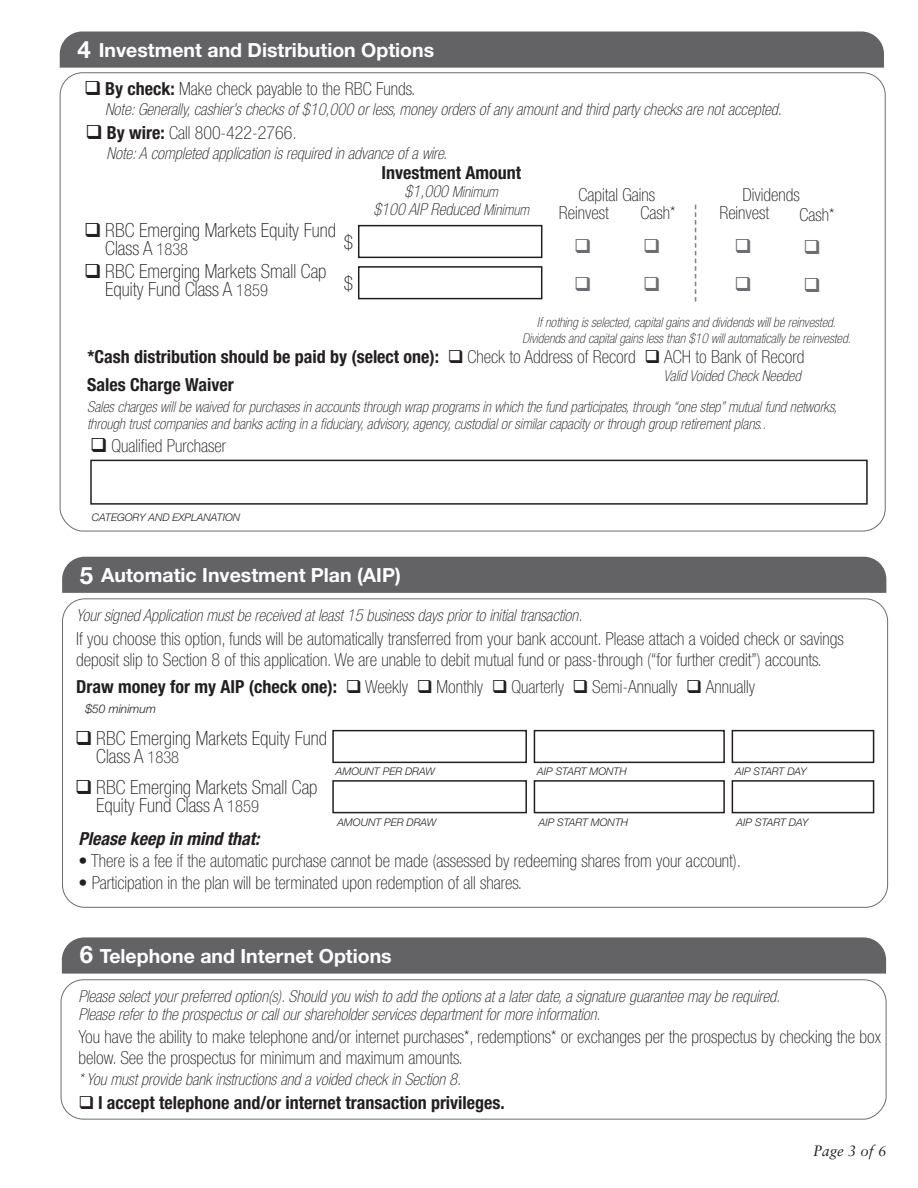
<style>
.page{position:relative;width:918px;height:1188px;background:#fff}
.page>*{position:absolute;margin:0;border:0;box-sizing:border-box;transform-origin:0 0}
.t1{font:700 24px "Helvetica Neue";color:#fff}
.t2{font:100 condensed 19.5px/18px "Helvetica Neue";color:#231f20}
.t3{font:700 19.5px "Helvetica Neue";color:#fff}
.t4{font:100 condensed 18px/21px "Helvetica Neue";color:#231f20}
.t5{font:700 condensed 18px "Helvetica Neue";color:#231f20}
.t6{font:italic 700 condensed 18px "Helvetica Neue";color:#231f20}
.t7{font:italic 100 condensed 16.5px/18px "Helvetica Neue";color:#231f20}
.t8{font:italic 100 condensed 15px/16.5px "Helvetica Neue";color:#231f20}
.t9{font:italic 15px "Sabon";color:#231f20}
.t10{font:italic 100 condensed 13.5px "Helvetica Neue";color:#231f20}
.t11{font:italic 300 12px "Helvetica Neue";color:#231f20}
.t12{font:italic 300 10.5px "Helvetica Neue";color:#231f20}
.s1{font-weight:700}
.s2{font-size:16.5px}
.s3{font-size:15px}
.s4{font-weight:100}
</style>
<div class="page">
<div style="left:60px;top:31px;width:824px;height:37px;background:#636366"></div>
<div style="left:358px;top:225px;width:184px;height:33px;border:2px solid #231f20"></div>
<div style="left:358px;top:266px;width:184px;height:33px;border:2px solid #231f20"></div>
<svg style="left:695px;top:205px;width:1px;height:97px"></svg>
<div style="left:90px;top:460px;width:778px;height:45px;border:2px solid #231f20"></div>
<div style="left:62px;top:557px;width:824px;height:36px;background:#636366"></div>
<div style="left:332px;top:730px;width:195px;height:33px;border:2px solid #231f20"></div>
<div style="left:332px;top:780px;width:195px;height:33px;border:2px solid #231f20"></div>
<div style="left:534px;top:730px;width:191px;height:33px;border:2px solid #231f20"></div>
<div style="left:534px;top:780px;width:191px;height:33px;border:2px solid #231f20"></div>
<div style="left:732px;top:730px;width:142px;height:33px;border:2px solid #231f20"></div>
<div style="left:732px;top:780px;width:142px;height:33px;border:2px solid #231f20"></div>
<div style="left:62px;top:937px;width:824px;height:37px;background:#636366"></div>
<div style="left:61px;top:979px;width:826px;height:141px;border:1px solid #6c6d70;border-radius:23px"></div>
<p class="t1" style="left:77px;top:34px;width:15px">4</p>
<p class="t3" style="left:99px;top:38px;width:337px">Investment and Distribution Options</p>
<p class="t4" style="left:84px;top:78px;width:333px">❑ <span class="s1">By check:</span> Make check payable to the RBC Funds.</p>
<p class="t7" style="left:105px;top:100px;width:678px">Note: Generally, cashier’s checks of $10,000 or less, money orders of any amount and third party checks are not accepted.</p>
<p class="t4" style="left:86px;top:122px;width:213px">❑ <span class="s1">By wire:</span> Call 800-422-2766.</p>
<p class="t7" style="left:107px;top:144px;width:342px">Note: A completed application is required in advance of a wire.</p>
<p class="t2" style="left:105px;top:221px;width:232px;text-indent:-21px">❑ RBC Emerging Markets Equity Fund<br>Class A <span class="s2">1838</span></p>
<p class="t2" style="left:105px;top:262px;width:223px;text-indent:-21px">❑ RBC Emerging Markets Small Cap<br>Equity Fund Class A <span class="s2">1859</span></p>
<p class="t2" style="left:344px;top:233px;width:11px">$</p>
<p class="t2" style="left:344px;top:274px;width:11px">$</p>
<p class="t5" style="left:382px;top:161px;width:141px">Investment Amount</p>
<p class="t8" style="left:405px;top:183px;width:95px"><span class="s2">$1,000</span> Minimum</p>
<p class="t7" style="left:373px;top:200px;width:157px">$100 AIP Reduced <span class="s3">Minimum</span></p>
<p class="t4" style="left:578px;top:184px;width:78px">Capital Gains</p>
<p class="t4" style="left:743px;top:184px;width:59px">Dividends</p>
<p class="t4" style="left:641px;top:202px;width:36px">Cash*</p>
<p class="t4" style="left:719px;top:202px;width:51px">Reinvest</p>
<p class="t4" style="left:800px;top:204px;width:36px">Cash*</p>
<p class="t4" style="left:559px;top:202px;width:51px">Reinvest</p>
<p class="t10" style="left:537px;top:314px;width:301px">If nothing is selected, capital gains and dividends will be reinvested.</p>
<p class="t10" style="left:522px;top:331px;width:331px">Dividends and capital gains less than $10 will automatically be reinvested.</p>
<p class="t5" style="left:88px;top:346px;width:718px">*Cash distribution should be paid by (select one): ❑ <span class="s4">Check to Address of Record</span> ❑ <span class="s4">ACH to Bank of Record</span></p>
<p class="t8" style="left:664px;top:368px;width:139px">Valid Voided Check Needed</p>
<p class="t5" style="left:87px;top:374px;width:148px">Sales Charge Waiver</p>
<p class="t8" style="left:87px;top:399px;width:751px">Sales charges will be waived for purchases in accounts through wrap programs in which the fund participates, through “one step” mutual fund networks, through trust companies and banks acting in a fiduciary, advisory, agency, custodial or similar capacity or through group retirement plans..</p>
<p class="t4" style="left:90px;top:435px;width:137px">❑ Qualified Purchaser</p>
<p class="t12" style="left:92px;top:511px;width:150px">CATEGORY AND EXPLANATION</p>
<p class="t1" style="left:80px;top:560px;width:15px">5</p>
<p class="t3" style="left:101px;top:563px;width:301px">Automatic Investment Plan (AIP)</p>
<p class="t7" style="left:76px;top:606px;width:508px">Your signed Application must be received at least 15 business days prior to initial transaction.</p>
<p class="t4" style="left:76px;top:628px;width:769px">If you choose this option, funds will be automatically transferred from your bank account. Please attach a voided check or savings deposit slip to Section 8 of this application. We are unable to debit mutual fund or pass-through (“for further credit”) accounts.</p>
<p class="t4" style="left:76px;top:676px;width:681px"><span class="s1">Draw money for my AIP (check one):</span> ❑ Weekly ❑ Monthly ❑ Quarterly ❑ Semi-Annually ❑ Annually</p>
<p class="t11" style="left:85px;top:701px;width:72px">$50 minimum</p>
<p class="t2" style="left:96px;top:729px;width:232px;text-indent:-21px">❑ RBC Emerging Markets Equity Fund<br>Class A <span class="s2">1838</span></p>
<p class="t2" style="left:96px;top:777px;width:223px;text-indent:-21px">❑ RBC Emerging Markets Small Cap<br>Equity Fund Class A <span class="s2">1859</span></p>
<p class="t12" style="left:336px;top:765px;width:101px">AMOUNT PER DRAW</p>
<p class="t12" style="left:337px;top:816px;width:101px">AMOUNT PER DRAW</p>
<p class="t12" style="left:537px;top:765px;width:91px">AIP START MONTH</p>
<p class="t12" style="left:539px;top:816px;width:91px">AIP START MONTH</p>
<p class="t12" style="left:735px;top:765px;width:73px">AIP START DAY</p>
<p class="t12" style="left:737px;top:816px;width:73px">AIP START DAY</p>
<p class="t6" style="left:79px;top:828px;width:182px">Please keep in mind that:</p>
<p class="t4" style="left:79px;top:850px;width:664px">• There is a fee if the automatic purchase cannot be made (assessed by redeeming shares from your account).</p>
<p class="t4" style="left:79px;top:872px;width:445px">• Participation in the plan will be terminated upon redemption of all shares.</p>
<p class="t1" style="left:80px;top:940px;width:15px">6</p>
<p class="t3" style="left:100px;top:944px;width:294px">Telephone and Internet Options</p>
<p class="t7" style="left:78px;top:987px;width:703px">Please select your preferred option(s). Should you wish to add the options at a later date, a signature guarantee may be required.<br>Please refer to the prospectus or call our shareholder services department for more information.</p>
<p class="t4" style="left:78px;top:1026px;width:804px">You have the ability to make telephone and/or internet purchases*, redemptions* or exchanges per the prospectus by checking the box below. See the prospectus for minimum and maximum amounts.</p>
<p class="t7" style="left:78px;top:1071px;width:384px">* You must provide bank instructions and a voided check in Section 8.</p>
<p class="t5" style="left:78px;top:1092px;width:428px">❑ I accept telephone and/or internet transaction privileges.</p>
<p class="t9" style="left:813px;top:1142px;width:75px">Page 3 of 6</p>
</div>
